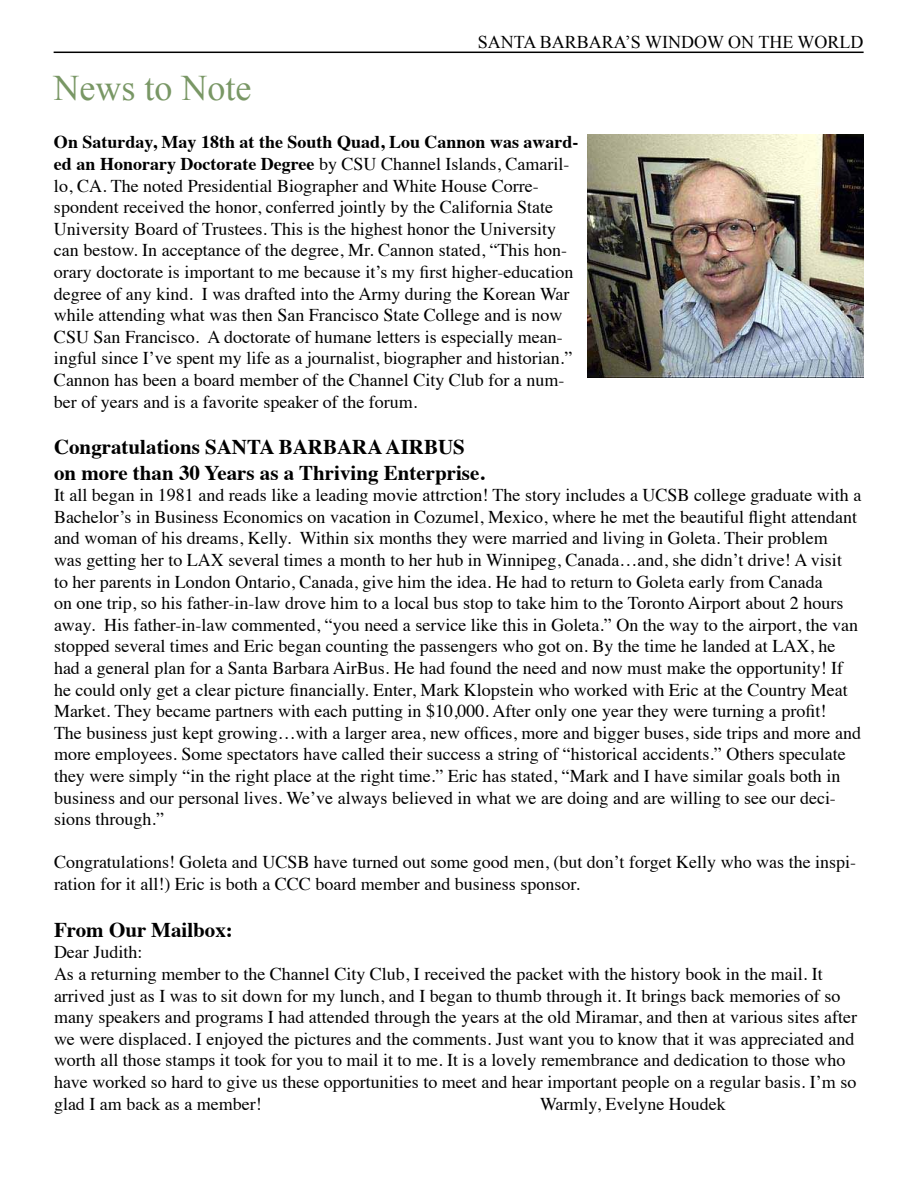
<style>
.page{position:relative;width:918px;height:1188px;background:#fff}
.page>*{position:absolute;margin:0;border:0;box-sizing:border-box;transform-origin:0 0}
.t1{font:36px "Times New Roman";color:#799765}
.t2{font:700 21px/25.2px "Times";color:#000}
.t3{font:18px/21.6px "Times";color:#000}
.t4{font:18px "Times New Roman";color:#000}
.s1{font-weight:700}
</style>
<div class="page">
<hr style="left:54px;top:52px;width:810px;height:1px;background:#000">
<img style="left:587px;top:134px;width:277px;height:243px">
<h1 class="t1" style="left:54px;top:64px;width:199px">News to Note</h1>
<p class="t4" style="left:478px;top:30px;width:387px">SANTA BARBARA’S WINDOW ON THE WORLD</p>
<p class="t3" style="left:54px;top:130px;width:526px"><span class="s1">On Saturday, May 18th at the South Quad, Lou Cannon was award&shy;ed an Honorary Doctorate Degree</span> by CSU Channel Islands, Camaril&shy;lo, CA. The noted Presidential Biographer and White House Corre&shy;spondent received the honor, conferred jointly by the California State University Board of Trustees. This is the highest honor the University can bestow. In acceptance of the degree, Mr. Cannon stated, “This hon&shy;orary doctorate is important to me because it’s my first higher-education degree of any kind. I was drafted into the Army during the Korean War while attending what was then San Francisco State College and is now CSU San Francisco. A doctorate of humane letters is especially mean&shy;ingful since I’ve spent my life as a journalist, biographer and historian.” Cannon has been a board member of the Channel City Club for a num&shy;ber of years and is a favorite speaker of the forum.</p>
<p class="t2" style="left:54px;top:433px;width:432px">Congratulations SANTA BARBARA AIRBUS on more than 30 Years as a Thriving Enterprise.</p>
<p class="t3" style="left:54px;top:483px;width:809px">It all began in 1981 and reads like a leading movie attrction! The story includes a UCSB college graduate with a Bachelor’s in Business Economics on vacation in Cozumel, Mexico, where he met the beautiful flight attendant and woman of his dreams, Kelly. Within six months they were married and living in Goleta. Their problem<br>was getting her to LAX several times a month to her hub in Winnipeg, Canada…and, she didn’t drive! A visit<br>to her parents in London Ontario, Canada, give him the idea. He had to return to Goleta early from Canada<br>on one trip, so his father-in-law drove him to a local bus stop to take him to the Toronto Airport about 2 hours away. His father-in-law commented, “you need a service like this in Goleta.” On the way to the airport, the van stopped several times and Eric began counting the passengers who got on. By the time he landed at LAX, he had a general plan for a Santa Barbara AirBus. He had found the need and now must make the opportunity! If he could only get a clear picture financially. Enter, Mark Klopstein who worked with Eric at the Country Meat Market. They became partners with each putting in $10,000. After only one year they were turning a profit!<br>The business just kept growing…with a larger area, new offices, more and bigger buses, side trips and more and more employees. Some spectators have called their success a string of “historical accidents.” Others speculate they were simply “in the right place at the right time.” Eric has stated, “Mark and I have similar goals both in business and our personal lives. We’ve always believed in what we are doing and are willing to see our deci&shy;sions through.”</p>
<p class="t3" style="left:54px;top:850px;width:804px">Congratulations! Goleta and UCSB have turned out some good men, (but don’t forget Kelly who was the inspi&shy;ration for it all!) Eric is both a CCC board member and business sponsor.</p>
<p class="t2" style="left:54px;top:915px;width:180px">From Our Mailbox:</p>
<p class="t3" style="left:54px;top:940px;width:805px">Dear Judith:<br>As a returning member to the Channel City Club, I received the packet with the history book in the mail. It arrived just as I was to sit down for my lunch, and I began to thumb through it. It brings back memories of so many speakers and programs I had attended through the years at the old Miramar, and then at various sites after we were displaced. I enjoyed the pictures and the comments. Just want you to know that it was appreciated and worth all those stamps it took for you to mail it to me. It is a lovely remembrance and dedication to those who have worked so hard to give us these opportunities to meet and hear important people on a regular basis. I’m so glad I am back as a member!</p>
<p class="t3" style="left:540px;top:1091px;width:187px">Warmly, Evelyne Houdek</p>
</div>
